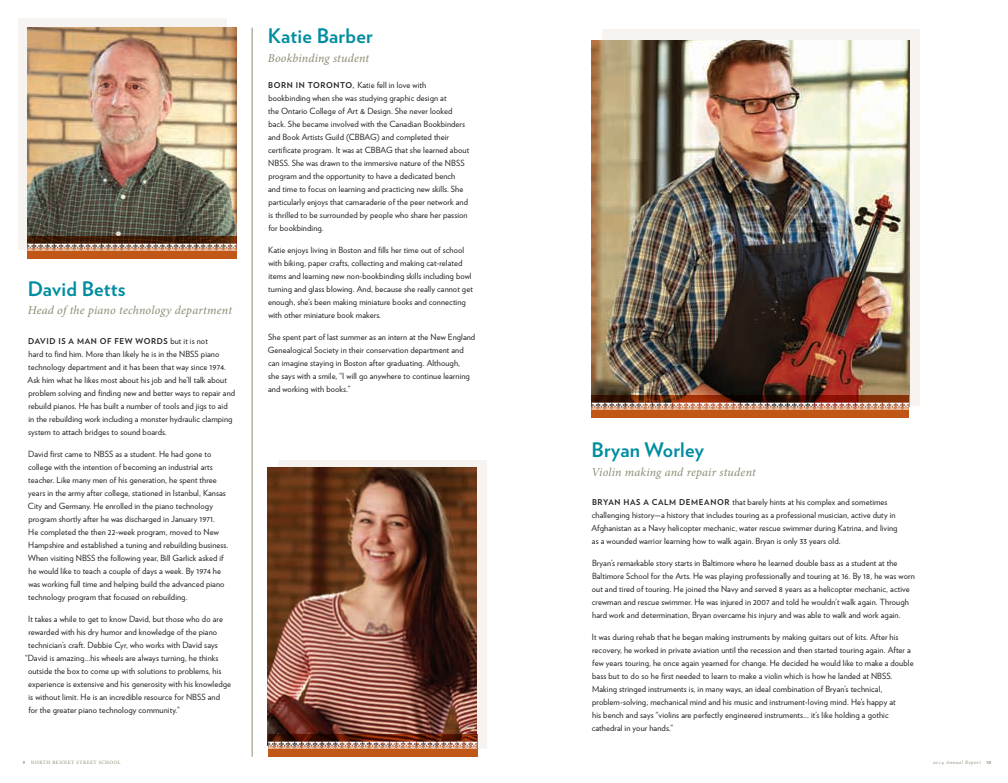
<style>
.page{position:relative;width:1008px;height:783px;background:#fff}
.page>*{position:absolute;margin:0;border:0;box-sizing:border-box;transform-origin:0 0}
.proflie_name{font:700 20px "Verlag";letter-spacing:.01em;color:#008da0}
.proflie_name-2{font:italic 12px "Minion Pro";letter-spacing:.015em;color:#8d8a72}
.proflie_name-3{font:11px "Antique Borders&Corners 2";color:#fff}
.proflie_name-4{font:8.5px/13px "Verlag";letter-spacing:.01em;color:#231f20}
.proflie_name-5{font:700 8px "Verlag";letter-spacing:.075em;color:#231f20}
.t1{font:5px "Minion Pro";letter-spacing:.105em;color:#8d8a72}
.t2{font:italic 5px "Minion Pro";letter-spacing:.095em;color:#8d8a72}
.s1{font-weight:400;font-size:8.5px}
.s2{font-weight:700;font-size:8px}
.s3{font-family:"Verlag";font-weight:700}
.s4{font-style:normal}
.s5{font-family:"Verlag";font-weight:700;font-style:normal}
</style>
<div class="page">
<div style="left:602px;top:29px;width:317px;height:377px;background:#f6f3f1"></div>
<div style="left:278px;top:460px;width:208px;height:289px;background:#f6f3f1"></div>
<div style="left:18px;top:19px;width:208px;height:231px;background:#f6f3f1"></div>
<img style="left:268px;top:468px;width:209px;height:266px">
<img style="left:592px;top:41px;width:317px;height:354px">
<img style="left:27px;top:27px;width:209px;height:209px">
<hr style="left:252px;top:28px;width:1px;height:729px;background:#8d8a72">
<svg style="left:27px;top:236px;width:210px;height:23px;background:#7d370d"></svg>
<svg style="left:268px;top:734px;width:209px;height:23px;background:#88350c"></svg>
<svg style="left:592px;top:395px;width:317px;height:23px;background:#8e380d"></svg>
<p class="proflie_name-3" style="left:27px;top:241px;width:211px">SSSSSSSSSSSSSSSSSSSSSSSSSSSSSSS</p>
<p class="proflie_name" style="left:28px;top:273px;width:99px">David Betts</p>
<p class="proflie_name-2" style="left:28px;top:302px;width:206px">Head of the piano technology department</p>
<p class="proflie_name-5" style="left:28px;top:335px;width:181px">DAVID IS A MAN OF FEW WORDS <span class="s1">but it is not</span></p>
<p class="proflie_name-4" style="left:28px;top:347px;width:209px">hard to find him. More than likely he is in the NBSS piano technology department and it has been that way since 1974.<br>Ask him what he likes most about his job and he’ll talk about problem solving and finding new and better ways to repair and rebuild pianos. He has built a number of tools and jigs to aid<br>in the rebuilding work including a monster hydraulic clamping system to attach bridges to sound boards.</p>
<p class="proflie_name-4" style="left:28px;top:447px;width:202px">David first came to NBSS as a student. He had gone to college with the intention of becoming an industrial arts teacher. Like many men of his generation, he spent three years in the army after college, stationed in Istanbul, Kansas City and Germany. He enrolled in the piano technology program shortly after he was discharged in January 1971.<br>He completed the then 22-week program, moved to New Hampshire and established a tuning and rebuilding business.<br>When visiting NBSS the following year, Bill Garlick asked if he would like to teach a couple of days a week. By 1974 he was working full time and helping build the advanced piano technology program that focused on rebuilding.</p>
<p class="proflie_name-4" style="left:28px;top:612px;width:196px">It takes a while to get to know David, but those who do are</p>
<p class="proflie_name-4" style="left:28px;top:625px;width:190px">rewarded with his dry humor and knowledge of the piano</p>
<p class="proflie_name-4" style="left:28px;top:638px;width:191px">technician’s craft. Debbie Cyr, who works with David says</p>
<p class="proflie_name-4" style="left:25px;top:651px;width:195px">“David is amazing...his wheels are always turning, he thinks</p>
<p class="proflie_name-4" style="left:28px;top:664px;width:195px">outside the box to come up with solutions to problems, his</p>
<p class="proflie_name-4" style="left:28px;top:677px;width:205px">experience is extensive and his generosity with his knowledge</p>
<p class="proflie_name-4" style="left:29px;top:690px;width:193px">is without limit. He is an incredible resource for NBSS and</p>
<p class="proflie_name-4" style="left:28px;top:703px;width:153px">for the greater piano technology community.”</p>
<p class="proflie_name" style="left:268px;top:20px;width:107px">Katie Barber</p>
<p class="proflie_name-2" style="left:268px;top:50px;width:103px">Bookbinding student</p>
<p class="proflie_name-4" style="left:268px;top:78px;width:203px"><span class="s2">BORN IN TORONTO,</span> Katie fell in love with bookbinding when she was studying graphic design at<br>the Ontario College of Art &amp; Design. She never looked back. She became involved with the Canadian Bookbinders and Book Artists Guild (CBBAG) and completed their certificate program. It was at CBBAG that she learned about NBSS. She was drawn to the immersive nature of the NBSS program and the opportunity to have a dedicated bench and time to focus on learning and practicing new skills. She particularly enjoys that camaraderie of the peer network and is thrilled to be surrounded by people who share her passion for bookbinding.</p>
<p class="proflie_name-4" style="left:268px;top:243px;width:206px">Katie enjoys living in Boston and fills her time out of school with biking, paper crafts, collecting and making cat-related items and learning new non-bookbinding skills including bowl turning and glass blowing. And, because she really cannot get enough, she’s been making miniature books and connecting with other miniature book makers.</p>
<p class="proflie_name-4" style="left:268px;top:330px;width:209px">She spent part of last summer as an intern at the New England Genealogical Society in their conservation department and can imagine staying in Boston after graduating. Although,<br>she says with a smile, “I will go anywhere to continue learning and working with books.”</p>
<p class="proflie_name-3" style="left:268px;top:738px;width:211px">SSSSSSSSSSSSSSSSSSSSSSSSSSSSSSS</p>
<p class="proflie_name-3" style="left:592px;top:400px;width:319px">SSSSSSSSSSSSSSSSSSSSSSSSSSSSSSSSSSSSSSSSSSSSSSS</p>
<p class="proflie_name" style="left:592px;top:434px;width:114px">Bryan Worley</p>
<p class="proflie_name-2" style="left:592px;top:464px;width:166px">Violin making and repair student</p>
<p class="proflie_name-4" style="left:591px;top:495px;width:308px"><span class="s2">BRYAN HAS A CALM DEMEANOR</span> that barely hints at his complex and sometimes challenging history—a history that includes touring as a professional musician, active duty in Afghanistan as a Navy helicopter mechanic, water rescue swimmer during Katrina, and living as a wounded warrior learning how to walk again. Bryan is only 33 years old.</p>
<p class="proflie_name-4" style="left:592px;top:556px;width:324px">Bryan’s remarkable story starts in Baltimore where he learned double bass as a student at the Baltimore School for the Arts. He was playing professionally and touring at 16. By 18, he was worn out and tired of touring. He joined the Navy and served 8 years as a helicopter mechanic, active crewman and rescue swimmer. He was injured in 2007 and told he wouldn’t walk again. Through hard work and determination, Bryan overcame his injury and was able to walk and work again.</p>
<p class="proflie_name-4" style="left:592px;top:630px;width:323px">It was during rehab that he began making instruments by making guitars out of kits. After his recovery, he worked in private aviation until the recession and then started touring again. After a few years touring, he once again yearned for change. He decided he would like to make a double bass but to do so he first needed to learn to make a violin which is how he landed at NBSS.<br>Making stringed instruments is, in many ways, an ideal combination of Bryan’s technical, problem-solving, mechanical mind and his music and instrument-loving mind. He’s happy at<br>his bench and says “violins are perfectly engineered instruments… it’s like holding a gothic cathedral in your hands.”</p>
<p class="t1" style="left:23px;top:759px;width:99px"><span class="s3">9</span> NORTH BENNET STREET SCHOOL</p>
<p class="t2" style="left:933px;top:759px;width:60px"><span class="s4">2014</span> Annual Report <span class="s5">10</span></p>
</div>
